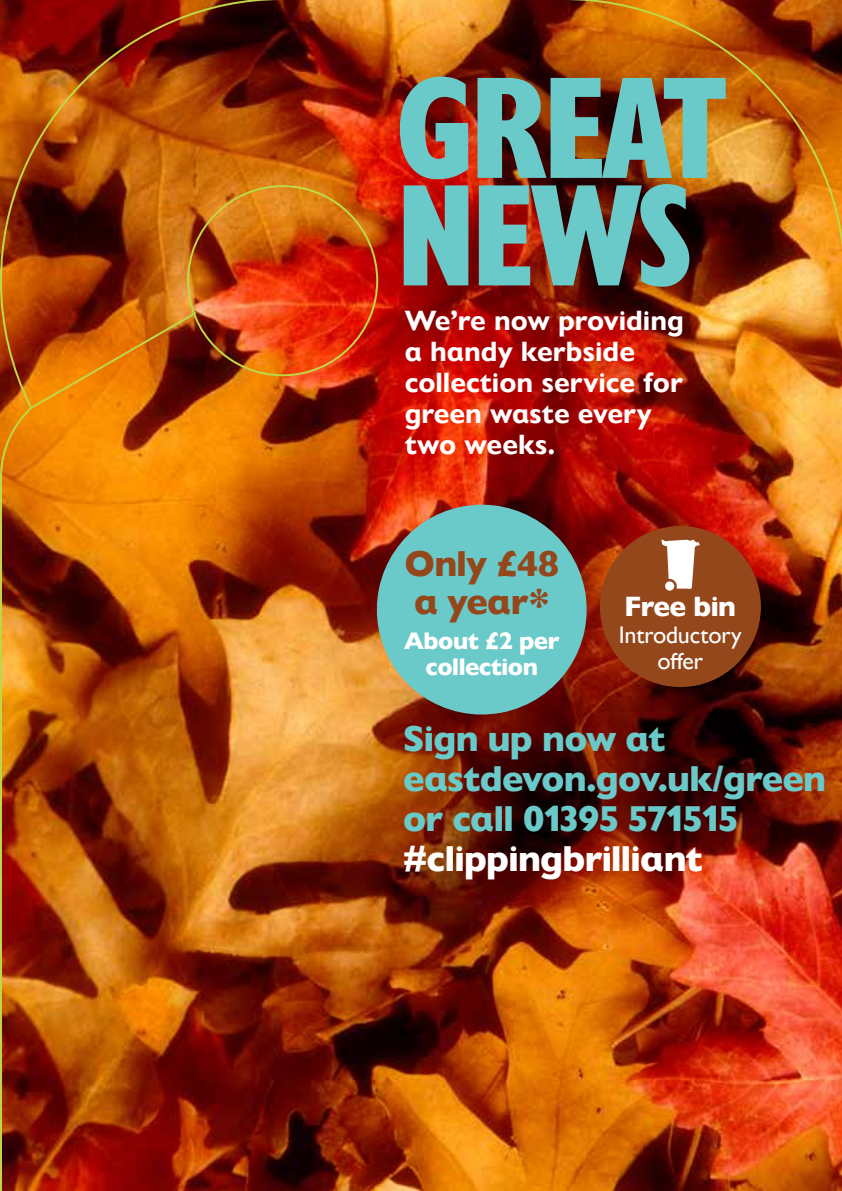
<style>
.page{position:relative;width:842px;height:1191px;background:#fff}
.page>*{position:absolute;margin:0;border:0;box-sizing:border-box;transform-origin:0 0}
.t1{font:800 condensed 149.6px/107.4px "Gill Sans Nova";letter-spacing:-.04em;color:#6ac9c9}
.t2{font:800 36px/40px "Gill Sans Nova";letter-spacing:-.02em;color:#6ac9c9}
.t3{font:800 36px "Gill Sans Nova";letter-spacing:-.02em;color:#fff}
.t4{font:800 36px/38px "Gill Sans Nova";letter-spacing:-.02em;color:#95471c}
.t5{font:700 28px/31px "Gill Sans Nova";color:#fff}
.t6{font:800 28px "Gill Sans Nova";letter-spacing:-.02em;color:#fff}
.t7{font:800 24px/26px "Gill Sans Nova";letter-spacing:-.02em;color:#fff;text-align:center}
.t8{font:500 24px/26px "Gill Sans Nova";letter-spacing:-.01em;color:#fff;text-align:center}
</style>
<div class="page">
<img style="left:0;top:0;width:842px;height:1191px">
<div style="left:342px;top:18px;width:440px;height:327px;background:#000;opacity:.1"></div>
<svg style="left:29px;top:310px;width:169px;height:100px;background:#bd5805"></svg>
<svg style="left:368px;top:495px;width:228px;height:228px;background:#79958c"></svg>
<div style="left:600px;top:526px;width:161px;height:161px;background:#95471c;border-radius:50%"></div>
<svg style="left:661px;top:539px;width:39px;height:50px"></svg>
<div style="left:665px;top:581px;width:9px;height:9px;background:#fff;border-radius:50%"></div>
<p class="t1" style="left:395px;top:68px;width:334px">GREAT<br>NEWS</p>
<p class="t5" style="left:405px;top:304px;width:281px">We’re now providing a handy kerbside</p>
<p class="t5" style="left:405px;top:366px;width:280px">collection service for green waste every two weeks.</p>
<p class="t4" style="left:404px;top:545px;width:156px">Only £48 a year*</p>
<p class="t7" style="left:404px;top:628px;width:157px">About £2 per collection</p>
<p class="t6" style="left:624px;top:589px;width:113px">Free bin</p>
<p class="t8" style="left:619px;top:621px;width:124px">Introductory offer</p>
<p class="t2" style="left:403px;top:718px;width:264px">Sign up now at</p>
<p class="t2" style="left:403px;top:758px;width:424px">eastdevon.gov.uk/green or call 01395 571515</p>
<p class="t3" style="left:403px;top:836px;width:301px">#clippingbrilliant</p>
</div>
